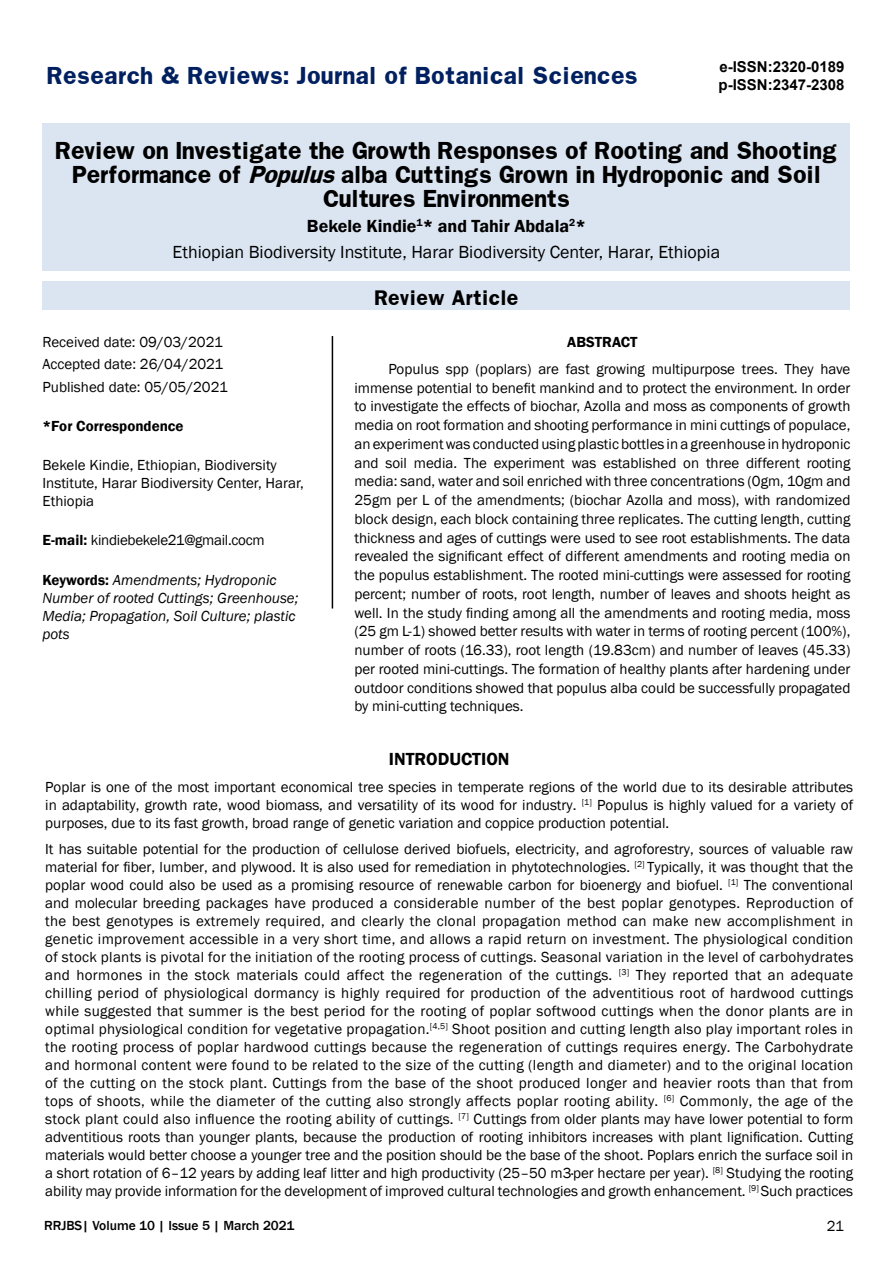
<style>
.page{position:relative;width:893px;height:1263px;background:#fff}
.page>*{position:absolute;margin:0;border:0;box-sizing:border-box;transform-origin:0 0}
.t1{font:700 21px/24px "Franklin";letter-spacing:-.02em;color:#000;text-align:center}
.t2{font:700 21px "Franklin";color:#002060}
.t3{font:18px/25.2px "Franklin Gothic";color:#000;text-align:center}
.t4{font:700 18px "Franklin";color:#000}
.t5{font:600 18px "Franklin Gothic";color:#000}
.t6{font:15px/18px "Franklin Gothic";color:#000;text-align:justify}
.t7{font:italic 15px/18px "Franklin Gothic";color:#000}
.t8{font:700 15px/18px "Arial";color:#000}
.t9{font:15px "Franklin Gothic";letter-spacing:-.02em;color:#000}
.t10{font:600 15px "Franklin Gothic";color:#000}
.t11{font:500 13.5px "Franklin Gothic";color:#000}
.s1{font-style:italic}
.s2{font-weight:600}
.s3{font-weight:600;font-style:normal}
</style>
<div class="page">
<div style="left:43px;top:123px;width:807px;height:147px;background:#dbe5f1"></div>
<div style="left:43px;top:281px;width:807px;height:29px;background:#dbe5f1"></div>
<hr style="left:332px;top:336px;width:1px;height:272px;background:#000">
<h1 class="t2" style="left:47px;top:61px;width:592px">Research &amp; Reviews: Journal of Botanical Sciences</h1>
<p class="t8" style="left:718px;top:58px;width:127px">e-ISSN:2320-0189 p-ISSN:2347-2308</p>
<h1 class="t1" style="left:55px;top:138px;width:784px">Review on Investigate the Growth Responses of Rooting and Shooting<br>Performance of <span class="s1">Populus</span>alba Cuttings Grown in Hydroponic and Soil<br>Cultures Environments</h1>
<p class="t3" style="left:173px;top:214px;width:549px"><span class="s2">Bekele Kindie</span><sup>1</sup><span class="s2">* and Tahir Abdala</span><sup>2</sup><span class="s2">*<br></span>Ethiopian Biodiversity Institute, Harar Biodiversity Center, Harar, Ethiopia</p>
<p class="t4" style="left:374px;top:285px;width:146px">Review Article</p>
<p class="t10" style="left:567px;top:332px;width:72px">ABSTRACT</p>
<p class="t6" style="left:354px;top:360px;width:498px;line-height:18.8px;text-indent:34px">Populus spp (poplars) are fast growing multipurpose trees. They have immense potential to benefit mankind and to protect the environment. In order to investigate the effects of biochar, Azolla and moss as components of growth media on root formation and shooting performance in mini cuttings of populace, an experiment was conducted using plastic bottles in a greenhouse in hydroponic and soil media. The experiment was established on three different rooting media: sand, water and soil enriched with three concentrations (0gm, 10gm and 25gm per L of the amendments; (biochar Azolla and moss), with randomized block design, each block containing three replicates. The cutting length, cutting thickness and ages of cuttings were used to see root establishments. The data revealed the significant effect of different amendments and rooting media on the populus establishment. The rooted mini-cuttings were assessed for rooting percent; number of roots, root length, number of leaves and shoots height as well. In the study finding among all the amendments and rooting media, moss (25 gm L-1) showed better results with water in terms of rooting percent (100%), number of roots (16.33), root length (19.83cm) and number of leaves (45.33) per rooted mini-cuttings. The formation of healthy plants after hardening under outdoor conditions showed that populus alba could be successfully propagated by mini-cutting techniques.</p>
<p class="t6" style="left:43px;top:331px;width:187px;line-height:22.5px;text-align:left">Received date: 09/03/2021<br>Accepted date: 26/04/2021<br>Published date: 05/05/2021</p>
<p class="t10" style="left:43px;top:417px;width:143px">*For Correspondence</p>
<p class="t6" style="left:43px;top:456px;width:263px;text-align:left">Bekele Kindie, Ethiopian, Biodiversity<br>Institute, Harar Biodiversity Center, Harar,<br>Ethiopia</p>
<p class="t9" style="left:43px;top:531px;width:224px"><span class="s2">E-mail:</span> kindiebekele21@gmail.cocm</p>
<p class="t7" style="left:43px;top:571px;width:257px"><span class="s3">Keywords:</span> Amendments; Hydroponic<br>Number of rooted Cuttings; Greenhouse;<br>Media; Propagation, Soil Culture; plastic pots</p>
<p class="t5" style="left:389px;top:748px;width:122px">INTRODUCTION</p>
<p class="t6" style="left:45px;top:778px;width:809px">Poplar is one of the most important economical tree species in temperate regions of the world due to its desirable attributes in adaptability, growth rate, wood biomass, and versatility of its wood for industry. <sup>[1]</sup> Populus is highly valued for a variety of purposes, due to its fast growth, broad range of genetic variation and coppice production potential.</p>
<p class="t6" style="left:45px;top:841px;width:810px">It has suitable potential for the production of cellulose derived biofuels, electricity, and agroforestry, sources of valuable raw material for fiber, lumber, and plywood. It is also used for remediation in phytotechnologies. <sup>[2]</sup> Typically, it was thought that the poplar wood could also be used as a promising resource of renewable carbon for bioenergy and biofuel. <sup>[1]</sup> The conventional and molecular breeding packages have produced a considerable number of the best poplar genotypes. Reproduction of the best genotypes is extremely required, and clearly the clonal propagation method can make new accomplishment in genetic improvement accessible in a very short time, and allows a rapid return on investment. The physiological condition of stock plants is pivotal for the initiation of the rooting process of cuttings. Seasonal variation in the level of carbohydrates and hormones in the stock materials could affect the regeneration of the cuttings. <sup>[3]</sup> They reported that an adequate chilling period of physiological dormancy is highly required for production of the adventitious root of hardwood cuttings while suggested that summer is the best period for the rooting of poplar softwood cuttings when the donor plants are in optimal physiological condition for vegetative propagation.<sup>[4,5]</sup> Shoot position and cutting length also play important roles in the rooting process of poplar hardwood cuttings because the regeneration of cuttings requires energy. The Carbohydrate and hormonal content were found to be related to the size of the cutting (length and diameter) and to the original location of the cutting on the stock plant. Cuttings from the base of the shoot produced longer and heavier roots than that from tops of shoots, while the diameter of the cutting also strongly affects poplar rooting ability. <sup>[6]</sup> Commonly, the age of the stock plant could also influence the rooting ability of cuttings. <sup>[7]</sup> Cuttings from older plants may have lower potential to form adventitious roots than younger plants, because the production of rooting inhibitors increases with plant lignification. Cutting materials would better choose a younger tree and the position should be the base of the shoot. Poplars enrich the surface soil in a short rotation of 6–12 years by adding leaf litter and high productivity (25–50 m3·per hectare per year). <sup>[8]</sup> Studying the rooting ability may provide information for the development of improved cultural technologies and growth enhancement. <sup>[9]</sup> Such practices</p>
<p class="t11" style="left:44px;top:1217px;width:252px">RRJBS| Volume 10 | Issue 5 | March 2021</p>
<p class="t6" style="left:827px;top:1217px;width:19px">21</p>
</div>
